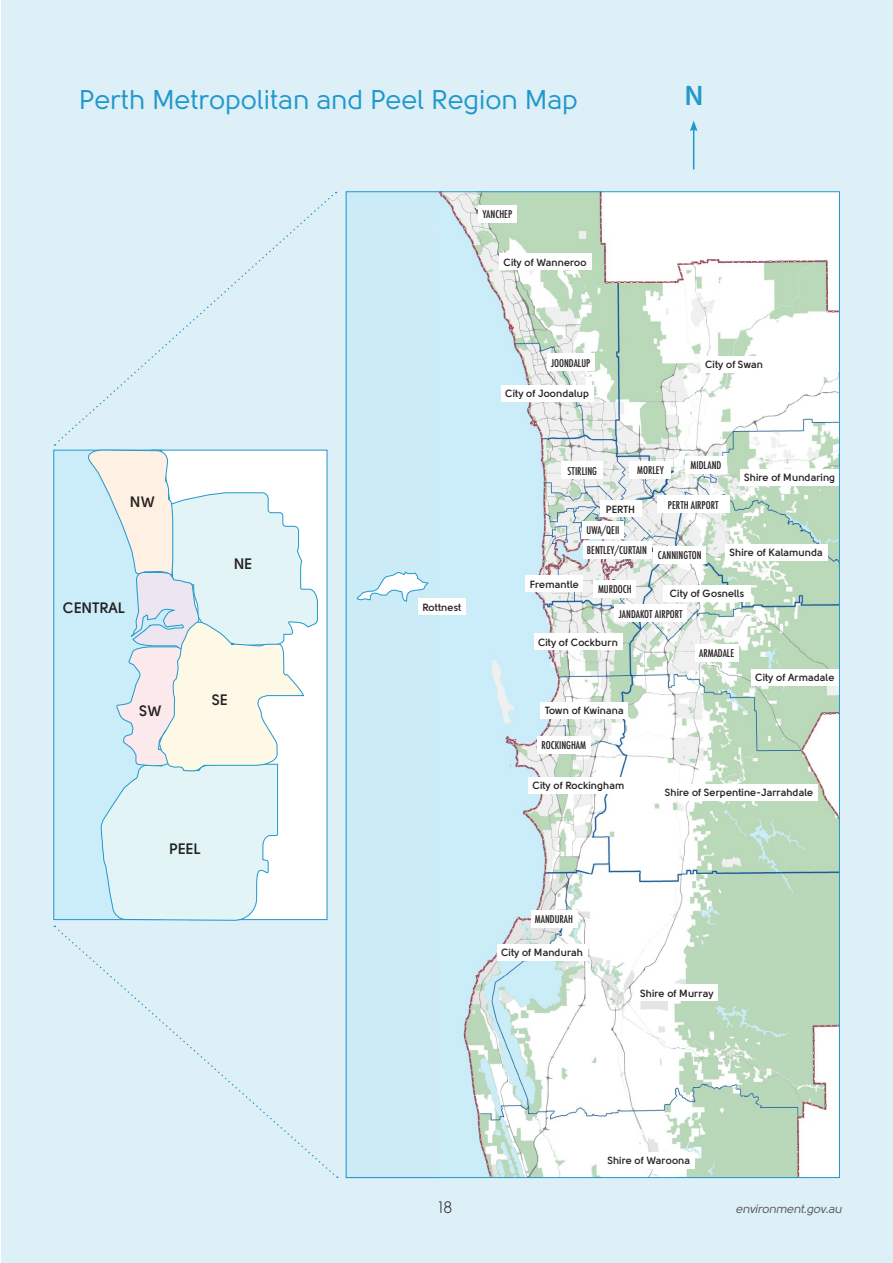
<style>
.page{position:relative;width:893px;height:1263px;background:#fff}
.page>*{position:absolute;margin:0;border:0;box-sizing:border-box;transform-origin:0 0}
.t1{font:700 27.15px "Solomon";color:#2198cc}
.Head{font:27px "Solomon";color:#2198cc}
.t2{font:16.5px "Solomon";color:#231f20}
.t3{font:700 15.15px "Solomon";color:#231f20}
.Body{font:italic 12px "Solomon";color:#57585a}
.t4{font:700 10.35px "Solomon";color:#231f20}
.t5{font:500 condensed 10.35px "Futura";color:#231f20}
</style>
<div class="page">
<div style="left:1px;top:0;width:891px;height:1263px;background:#ddeff7"></div>
<img style="left:438px;top:193px;width:400px;height:983px">
<hr style="left:693px;top:129px;width:1px;height:40px;background:#2198cc">
<svg style="left:690px;top:121px;width:7px;height:10px"></svg>
<div style="left:345px;top:192px;width:93px;height:987px;background:#cbebf6"></div>
<svg style="left:201px;top:449px;width:127px;height:471px;background:#e4f2f8"></svg>
<svg style="left:53px;top:449px;width:148px;height:471px;background:#c4e9f7"></svg>
<svg style="left:85px;top:450px;width:233px;height:470px"></svg>
<svg style="left:357px;top:572px;width:72px;height:30px;background:#cfeaf5"></svg>
<div style="left:528px;top:777px;width:101px;height:17px;background:#fff"></div>
<div style="left:660px;top:784px;width:157px;height:16px;background:#fff"></div>
<div style="left:636px;top:984px;width:82px;height:17px;background:#fff"></div>
<div style="left:603px;top:1152px;width:91px;height:17px;background:#fff"></div>
<div style="left:497px;top:944px;width:90px;height:16px;background:#fff"></div>
<div style="left:541px;top:702px;width:87px;height:16px;background:#fff"></div>
<div style="left:751px;top:669px;width:88px;height:17px;background:#fff"></div>
<div style="left:663px;top:585px;width:88px;height:16px;background:#fff"></div>
<div style="left:695px;top:644px;width:43px;height:17px;background:#fff"></div>
<div style="left:615px;top:605px;width:72px;height:17px;background:#fff"></div>
<div style="left:657px;top:496px;width:72px;height:17px;background:#fff"></div>
<div style="left:594px;top:580px;width:42px;height:18px;background:#fff"></div>
<div style="left:654px;top:546px;width:52px;height:17px;background:#fff"></div>
<div style="left:583px;top:541px;width:68px;height:17px;background:#fff"></div>
<div style="left:582px;top:521px;width:42px;height:17px;background:#fff"></div>
<div style="left:537px;top:736px;width:53px;height:18px;background:#fff"></div>
<div style="left:531px;top:910px;width:46px;height:17px;background:#fff"></div>
<div style="left:725px;top:544px;width:102px;height:17px;background:#fff"></div>
<div style="left:740px;top:469px;width:100px;height:16px;background:#fff"></div>
<div style="left:701px;top:356px;width:66px;height:17px;background:#fff"></div>
<div style="left:501px;top:385px;width:93px;height:17px;background:#fff"></div>
<div style="left:547px;top:354px;width:48px;height:17px;background:#fff"></div>
<div style="left:478px;top:205px;width:38px;height:17px;background:#fff"></div>
<div style="left:562px;top:462px;width:41px;height:17px;background:#fff"></div>
<div style="left:630px;top:461px;width:41px;height:17px;background:#fff"></div>
<div style="left:685px;top:456px;width:42px;height:17px;background:#fff"></div>
<div style="left:600px;top:500px;width:41px;height:17px;background:#fff"></div>
<div style="left:526px;top:576px;width:57px;height:16px;background:#fff"></div>
<div style="left:534px;top:634px;width:88px;height:16px;background:#fff"></div>
<div style="left:418px;top:599px;width:47px;height:16px;background:#fff"></div>
<div style="left:499px;top:254px;width:92px;height:16px;background:#fff"></div>
<svg style="left:55px;top:194px;width:278px;height:251px"></svg>
<svg style="left:54px;top:926px;width:281px;height:249px"></svg>
<p class="Head" style="left:79px;top:85px;width:501px">Perth Metropolitan and Peel Region Map</p>
<p class="t1" style="left:685px;top:80px;width:21px">N</p>
<p class="t5" style="left:482px;top:207px;width:31px">YANCHEP</p>
<p class="t4" style="left:504px;top:256px;width:85px">City of Wanneroo</p>
<p class="t5" style="left:551px;top:356px;width:41px">JOONDALUP</p>
<p class="t4" style="left:505px;top:388px;width:85px">City of Joondalup</p>
<p class="t5" style="left:568px;top:464px;width:31px">STIRLING</p>
<p class="t5" style="left:637px;top:464px;width:28px">MORLEY</p>
<p class="t4" style="left:705px;top:359px;width:59px">City of Swan</p>
<p class="t5" style="left:691px;top:459px;width:32px">MIDLAND</p>
<p class="t4" style="left:744px;top:471px;width:93px">Shire of Mundaring</p>
<p class="t3" style="left:130px;top:493px;width:27px">NW</p>
<p class="t4" style="left:606px;top:503px;width:31px">PERTH</p>
<p class="t5" style="left:668px;top:498px;width:52px">PERTH AIRPORT</p>
<p class="t5" style="left:586px;top:524px;width:35px">UWA/QEII</p>
<p class="t3" style="left:234px;top:555px;width:20px">NE</p>
<p class="t5" style="left:587px;top:544px;width:62px">BENTLEY/CURTAIN</p>
<p class="t5" style="left:658px;top:549px;width:45px">CANNINGTON</p>
<p class="t4" style="left:729px;top:547px;width:95px">Shire of Kalamunda</p>
<p class="t4" style="left:530px;top:578px;width:50px">Fremantle</p>
<p class="t5" style="left:598px;top:583px;width:35px">MURDOCH</p>
<p class="t4" style="left:670px;top:588px;width:76px">City of Gosnells</p>
<p class="t3" style="left:63px;top:599px;width:64px">CENTRAL</p>
<p class="t4" style="left:422px;top:601px;width:40px">Rottnest</p>
<p class="t5" style="left:619px;top:607px;width:65px">JANDAKOT AIRPORT</p>
<p class="t4" style="left:538px;top:636px;width:82px">City of Cockburn</p>
<p class="t5" style="left:699px;top:647px;width:37px">ARMADALE</p>
<p class="t4" style="left:755px;top:672px;width:81px">City of Armadale</p>
<p class="t3" style="left:139px;top:702px;width:24px">SW</p>
<p class="t3" style="left:212px;top:691px;width:17px">SE</p>
<p class="t4" style="left:545px;top:704px;width:80px">Town of Kwinana</p>
<p class="t5" style="left:541px;top:739px;width:46px">ROCKINGHAM</p>
<p class="t4" style="left:533px;top:780px;width:94px">City of Rockingham</p>
<p class="t4" style="left:665px;top:787px;width:150px">Shire of Serpentine-Jarrahdale</p>
<p class="t3" style="left:169px;top:840px;width:33px">PEEL</p>
<p class="t5" style="left:535px;top:912px;width:40px">MANDURAH</p>
<p class="t4" style="left:501px;top:946px;width:83px">City of Mandurah</p>
<p class="t4" style="left:640px;top:987px;width:75px">Shire of Murray</p>
<p class="t4" style="left:607px;top:1155px;width:84px">Shire of Waroona</p>
<h3 class="t2" style="left:438px;top:1199px;width:16px">18</h3>
<p class="Body" style="left:736px;top:1202px;width:110px">environment.gov.au</p>
</div>
